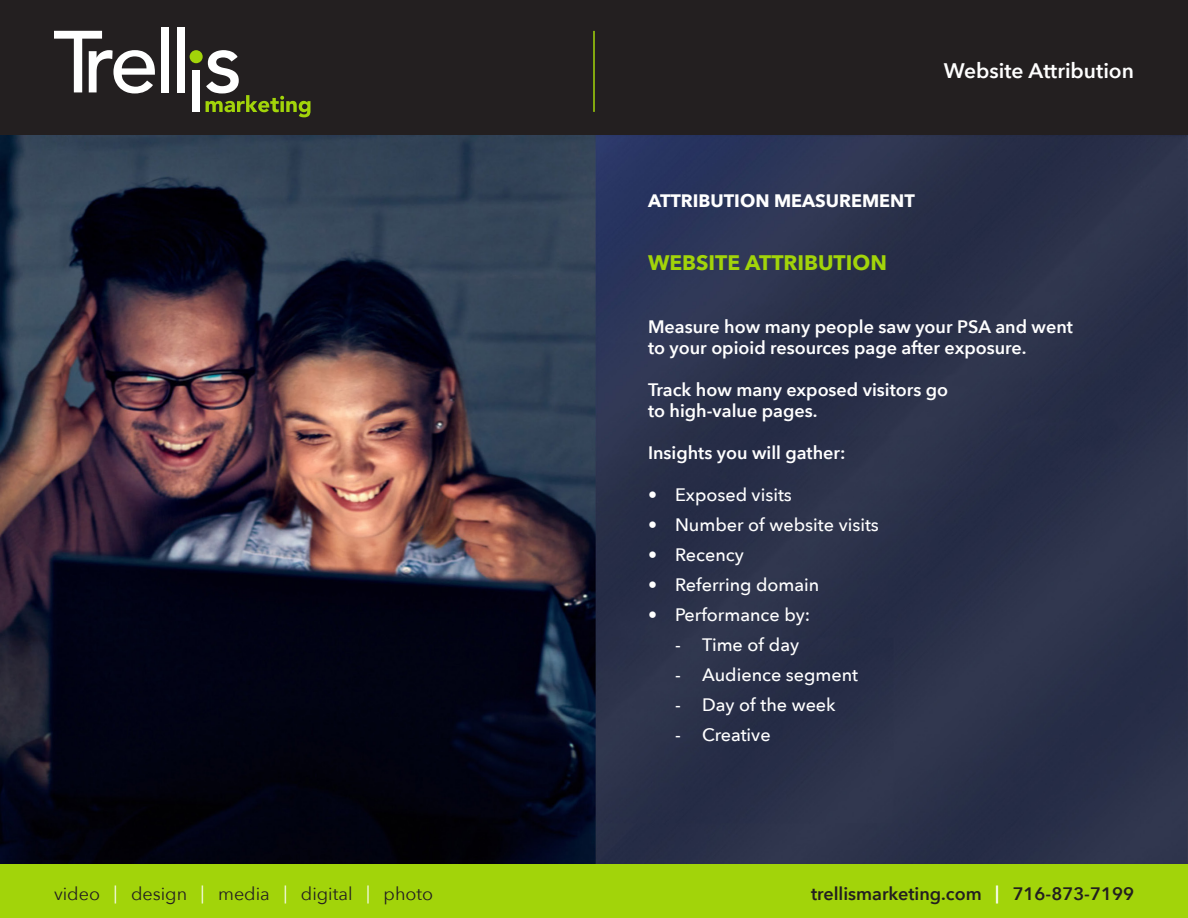
<style>
.page{position:relative;width:1188px;height:918px;background:#fff}
.page>*{position:absolute;margin:0;border:0;box-sizing:border-box;transform-origin:0 0}
.t1{font:600 21px "Avenir Next";color:#fff}
.t2{font:700 21px "Avenir Next";color:#a2d40a}
.t3{font:600 18px "Avenir Next";color:#fff}
.t4{font:500 18px "Avenir Next";color:#fff}
.t5{font:600 18px "Avenir Next";color:#231f20}
.t6{font:18px "Avenir Next";color:#231f20}
.t7{font:700 18px "Avenir Next";color:#fff}
.s1{color:#fff}
</style>
<div class="page">
<div style="left:0;top:864px;width:1188px;height:54px;background:#a2d40a"></div>
<div style="left:0;top:0;width:1188px;height:135px;background:#231f20"></div>
<svg style="left:54px;top:31px;width:101px;height:62px"></svg>
<div style="left:161px;top:27px;width:8px;height:65px;background:#fff"></div>
<div style="left:177px;top:27px;width:8px;height:65px;background:#fff"></div>
<div style="left:192px;top:71px;width:8px;height:41px;background:#fff"></div>
<div style="left:190px;top:50px;width:13px;height:13px;background:#a2d40a;border-radius:50%"></div>
<svg style="left:206px;top:50px;width:104px;height:67px"></svg>
<hr style="left:593px;top:31px;width:2px;height:81px;background:#a2d40a">
<img style="left:0;top:135px;width:1188px;height:729px">
<p class="t1" style="left:944px;top:53px;width:192px">Website Attribution</p>
<p class="t7" style="left:648px;top:185px;width:268px">ATTRIBUTION MEASUREMENT</p>
<p class="t2" style="left:648px;top:244px;width:241px">WEBSITE ATTRIBUTION</p>
<p class="t3" style="left:648px;top:311px;width:427px">Measure how many people saw your PSA and went</p>
<p class="t3" style="left:648px;top:332px;width:380px">to your opioid resources page after exposure.</p>
<p class="t3" style="left:648px;top:374px;width:302px">Track how many exposed visitors go</p>
<p class="t3" style="left:648px;top:395px;width:171px">to high-value pages.</p>
<p class="t3" style="left:648px;top:437px;width:199px">Insights you will gather:</p>
<p class="t4" style="left:648px;top:479px;width:145px">• Exposed visits</p>
<p class="t4" style="left:648px;top:509px;width:232px">• Number of website visits</p>
<p class="t4" style="left:648px;top:539px;width:97px">• Recency</p>
<p class="t4" style="left:648px;top:569px;width:173px">• Referring domain</p>
<p class="t4" style="left:648px;top:599px;width:164px">• Performance by:</p>
<p class="t4" style="left:675px;top:629px;width:126px">- Time of day</p>
<p class="t4" style="left:675px;top:659px;width:185px">- Audience segment</p>
<p class="t4" style="left:675px;top:689px;width:162px">- Day of the week</p>
<p class="t4" style="left:675px;top:719px;width:97px">- Creative</p>
<p class="t6" style="left:54px;top:879px;width:381px">video <span class="s1">|</span> design <span class="s1">|</span> media <span class="s1">|</span> digital <span class="s1">|</span> photo</p>
<p class="t5" style="left:811px;top:878px;width:324px">trellismarketing.com <span class="s1">|</span> 716-873-7199</p>
</div>
